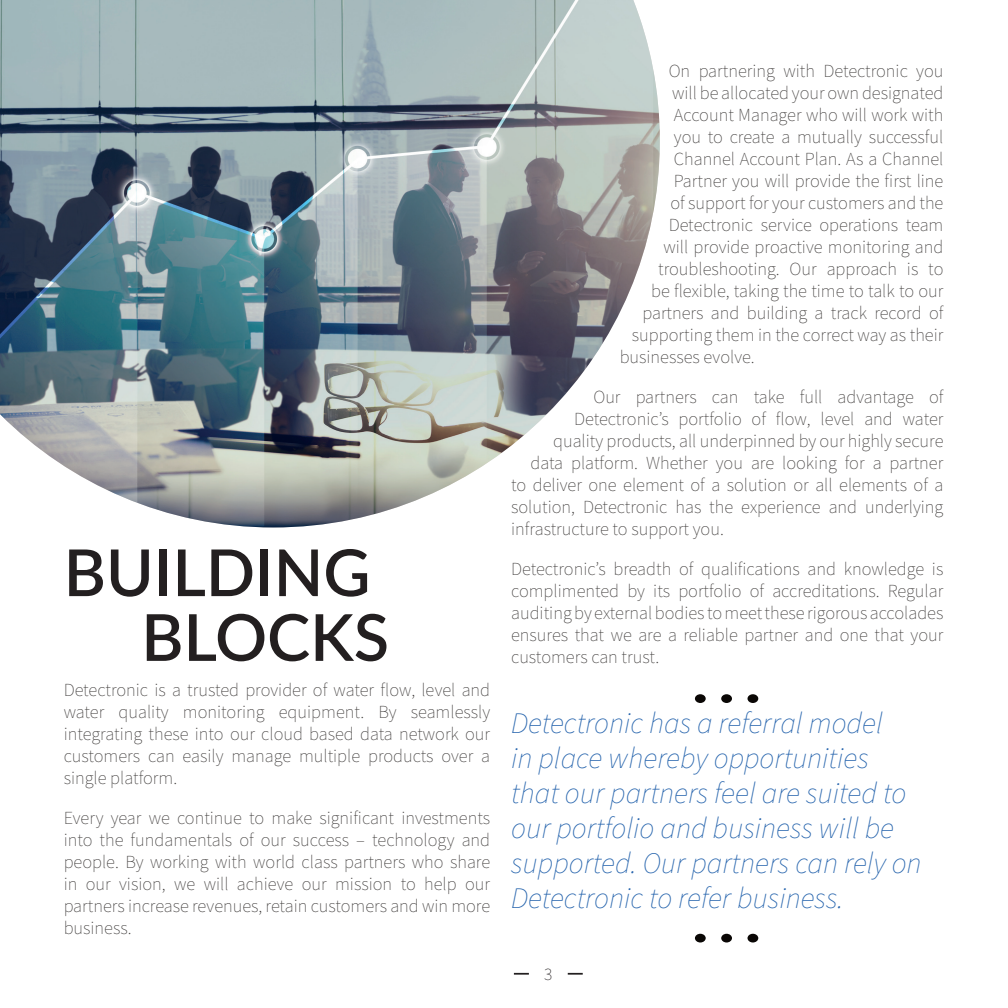
<style>
.page{position:relative;width:1008px;height:1008px;background:#fff}
.page>*{position:absolute;margin:0;border:0;box-sizing:border-box;transform-origin:0 0}
.t1{font:600 64.75px/64.8px "Lato";color:#231f20;text-align:right}
.t2{font:italic 200 29.75px/35px "Source Sans Pro";color:#2664ad}
.t3{font:200 18.38px/22.1px "Source Sans Pro";color:#3d3a39;text-align:justify}
.t4{font:200 17.5px "Source Sans Pro";color:#231f20}
</style>
<div class="page">
<svg style="left:514px;top:973px;width:15px;height:2px"></svg>
<svg style="left:568px;top:973px;width:15px;height:2px"></svg>
<img style="left:0;top:0;width:660px;height:527px">
<div style="left:695px;top:694px;width:11px;height:9px;background:#0a0705;border-radius:50%"></div>
<div style="left:721px;top:694px;width:11px;height:9px;background:#0a0705;border-radius:50%"></div>
<div style="left:748px;top:694px;width:10px;height:9px;background:#0a0705;border-radius:50%"></div>
<div style="left:695px;top:934px;width:11px;height:9px;background:#0a0705;border-radius:50%"></div>
<div style="left:721px;top:934px;width:11px;height:9px;background:#0a0705;border-radius:50%"></div>
<div style="left:748px;top:934px;width:10px;height:9px;background:#0a0705;border-radius:50%"></div>
<h1 class="t1" style="left:64px;top:537px;width:327px">BUILDING<br>BLOCKS</h1>
<p class="t3" style="left:64px;top:679px;width:428px">Detectronic is a trusted provider of water flow, level and water quality monitoring equipment. By seamlessly integrating these into our cloud based data network our customers can easily manage multiple products over a single platform.</p>
<p class="t3" style="left:64px;top:807px;width:428px">Every year we continue to make significant investments into the fundamentals of our success – technology and people. By working with world class partners who share in our vision, we will achieve our mission to help our partners increase revenues, retain customers and win more business.</p>
<p class="t3" style="left:669px;top:60px;width:276px">On partnering with Detectronic you</p>
<p class="t3" style="left:672px;top:82px;width:273px">will be allocated your own designated</p>
<p class="t3" style="left:674px;top:104px;width:271px">Account Manager who will work with</p>
<p class="t3" style="left:674px;top:126px;width:271px">you to create a mutually successful</p>
<p class="t3" style="left:674px;top:148px;width:271px">Channel Account Plan. As a Channel</p>
<p class="t3" style="left:674px;top:170px;width:271px">Partner you will provide the first line</p>
<p class="t3" style="left:670px;top:192px;width:274px">of support for your customers and the</p>
<p class="t3" style="left:669px;top:214px;width:276px">Detectronic service operations team</p>
<p class="t3" style="left:663px;top:236px;width:281px">will provide proactive monitoring and</p>
<p class="t3" style="left:658px;top:258px;width:287px">troubleshooting. Our approach is to</p>
<p class="t3" style="left:651px;top:280px;width:294px">be flexible, taking the time to talk to our</p>
<p class="t3" style="left:642px;top:302px;width:303px">partners and building a track record of</p>
<p class="t3" style="left:632px;top:324px;width:313px">supporting them in the correct way as their</p>
<p class="t3" style="left:620px;top:346px;width:137px">businesses evolve.</p>
<p class="t3" style="left:593px;top:386px;width:351px">Our partners can take full advantage of</p>
<p class="t3" style="left:574px;top:408px;width:371px">Detectronic’s portfolio of flow, level and water</p>
<p class="t3" style="left:553px;top:430px;width:392px">quality products, all underpinned by our highly secure</p>
<p class="t3" style="left:530px;top:452px;width:414px">data platform. Whether you are looking for a partner</p>
<p class="t3" style="left:511px;top:474px;width:434px">to deliver one element of a solution or all elements of a</p>
<p class="t3" style="left:511px;top:496px;width:434px">solution, Detectronic has the experience and underlying</p>
<p class="t3" style="left:511px;top:518px;width:214px">infrastructure to support you.</p>
<p class="t3" style="left:511px;top:558px;width:434px">Detectronic’s breadth of qualifications and knowledge is complimented by its portfolio of accreditations. Regular auditing by external bodies to meet these rigorous accolades ensures that we are a reliable partner and one that your customers can trust.</p>
<h2 class="t2" style="left:511px;top:706px;width:412px">Detectronic has a referral model<br>in place whereby opportunities that our partners feel are suited to our portfolio and business will be supported. Our partners can rely on Detectronic to refer business.</h2>
<p class="t4" style="left:544px;top:964px;width:10px">3</p>
</div>
